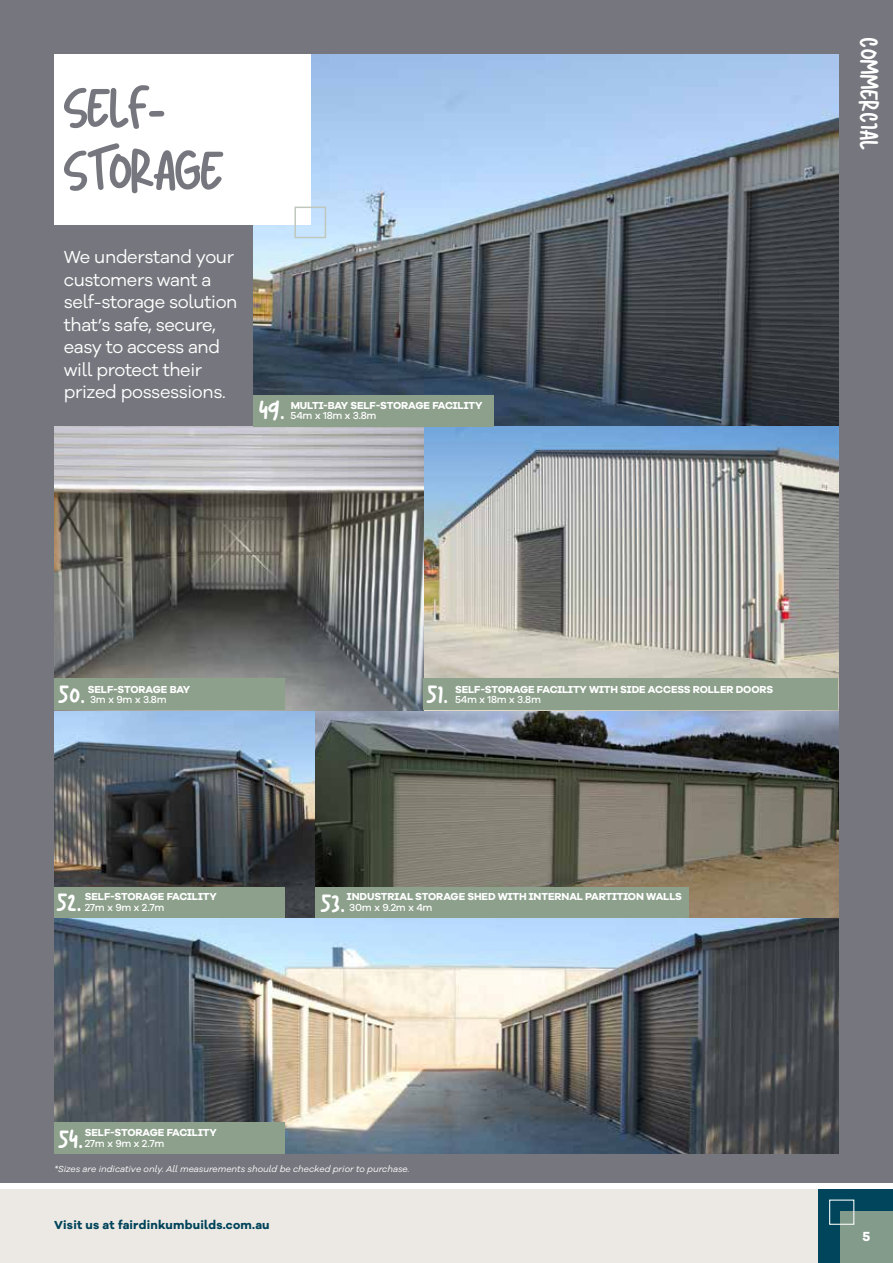
<style>
.page{position:relative;width:893px;height:1263px;background:#fff}
.page>*{position:absolute;margin:0;border:0;box-sizing:border-box;transform-origin:0 0}
.t1{font:52.2px/62.7px "New Sun Yandi Designs";letter-spacing:-.01em;color:#76767e}
.t2{font:25.2px "New Sun Yandi Designs";letter-spacing:.02em;color:#fff}
.t3{font:24px "New Sun Yandi Designs";letter-spacing:.03em;color:#fff}
.t4{font:18px/22.5px "Galano Grotesque Alt";letter-spacing:-.02em;color:#fff}
.t5{font:700 13.65px "Galano Grotesque Alt";color:#fff}
.t6{font:700 12px "Galano Grotesque Alt";letter-spacing:.02em;color:#00435a}
.t7{font:700 10.5px "Galano Grotesque Alt";letter-spacing:-.01em;color:#fff}
.t8{font:500 10.5px "Galano Grotesque Alt";letter-spacing:-.02em;color:#fff}
.t9{font:italic 9px "Galano Grotesque Alt";color:#fff}
</style>
<div class="page">
<div style="left:0;top:1189px;width:822px;height:74px;background:#ece9e4"></div>
<div style="left:819px;top:1189px;width:74px;height:74px;background:#00455b"></div>
<div style="left:841px;top:1211px;width:52px;height:52px;background:#839b8a"></div>
<div style="left:829px;top:1199px;width:25px;height:26px;border:1px solid #fff"></div>
<div style="left:0;top:0;width:893px;height:1182px;background:#76767e"></div>
<img style="left:253px;top:54px;width:586px;height:372px">
<img style="left:315px;top:710px;width:524px;height:208px">
<div style="left:314px;top:887px;width:375px;height:32px;background:#8ca08c"></div>
<img style="left:54px;top:710px;width:261px;height:208px">
<div style="left:54px;top:887px;width:231px;height:32px;background:#8ca08c"></div>
<img style="left:54px;top:918px;width:785px;height:236px">
<div style="left:54px;top:1123px;width:231px;height:31px;background:#8ca08c"></div>
<svg style="left:423px;top:426px;width:416px;height:284px;background:#a3a9ab"></svg>
<svg style="left:54px;top:426px;width:369px;height:284px;background:#7f7f7d"></svg>
<div style="left:54px;top:679px;width:231px;height:31px;background:#8ca08c"></div>
<div style="left:253px;top:395px;width:240px;height:31px;background:#8ca08c"></div>
<div style="left:423px;top:679px;width:415px;height:31px;background:#8ca08c"></div>
<div style="left:54px;top:54px;width:256px;height:170px;background:#fff"></div>
<div style="left:294px;top:207px;width:32px;height:31px;border:2px solid #c0c8bd"></div>
<h1 class="t1" style="left:64px;top:77px;width:161px">SELF-<br>STORAGE</h1>
<h3 class="t4" style="left:64px;top:246px;width:175px">We understand your customers want a self-storage solution that’s safe, secure, easy to access and will protect their prized possessions.</h3>
<h2 class="t2" style="left:259px;top:396px;width:27px">49.</h2>
<p class="t7" style="left:291px;top:398px;width:193px">MULTI-BAY SELF-STORAGE FACILITY</p>
<p class="t8" style="left:291px;top:409px;width:87px">54m x 18m x 3.8m</p>
<h3 class="t3" style="left:882px;top:38px;width:113px;rotate:90deg">COMMERCIAL</h3>
<h2 class="t2" style="left:58px;top:680px;width:28px">50.</h2>
<p class="t7" style="left:88px;top:682px;width:104px">SELF-STORAGE BAY</p>
<p class="t8" style="left:90px;top:693px;width:78px">3m x 9m x 3.8m</p>
<p class="t7" style="left:85px;top:890px;width:133px">SELF-STORAGE FACILITY</p>
<p class="t8" style="left:85px;top:900px;width:81px">27m x 9m x 2.7m</p>
<h2 class="t2" style="left:57px;top:888px;width:26px">52.</h2>
<p class="t7" style="left:85px;top:1126px;width:133px">SELF-STORAGE FACILITY</p>
<p class="t8" style="left:85px;top:1136px;width:81px">27m x 9m x 2.7m</p>
<h2 class="t2" style="left:58px;top:1126px;width:26px">54.</h2>
<h2 class="t2" style="left:64px;top:1125px;width:15px">7.</h2>
<h2 class="t2" style="left:427px;top:680px;width:23px">51.</h2>
<p class="t7" style="left:455px;top:682px;width:320px">SELF-STORAGE FACILITY WITH SIDE ACCESS ROLLER DOORS</p>
<p class="t8" style="left:455px;top:693px;width:87px">54m x 18m x 3.8m</p>
<h2 class="t2" style="left:321px;top:890px;width:26px">53.</h2>
<p class="t7" style="left:347px;top:890px;width:337px">INDUSTRIAL STORAGE SHED WITH INTERNAL PARTITION WALLS</p>
<p class="t8" style="left:349px;top:900px;width:85px">30m x 9.2m x 4m</p>
<p class="t9" style="left:54px;top:1163px;width:357px">*Sizes are indicative only. All measurements should be checked prior to purchase.</p>
<p class="t6" style="left:54px;top:1217px;width:217px">Visit us at fairdinkumbuilds.com.au</p>
<h3 class="t5" style="left:862px;top:1227px;width:9px">5</h3>
</div>
